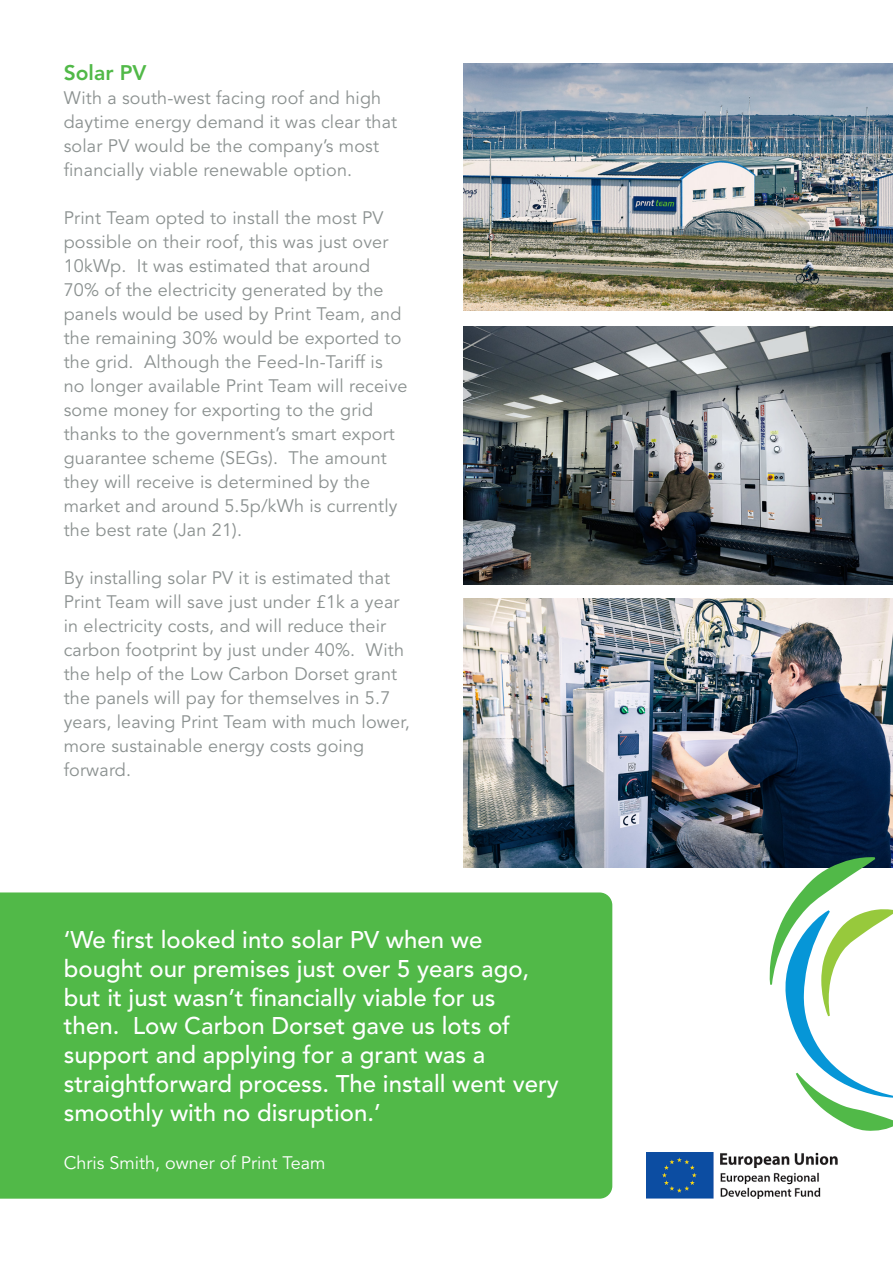
<style>
.page{position:relative;width:893px;height:1263px;background:#fff}
.page>*{position:absolute;margin:0;border:0;box-sizing:border-box;transform-origin:0 0}
.t1{font:500 24px/28.8px "Avenir LT Std";color:#fff}
.t2{font:800 21px "Avenir LT Std";color:#51b948}
.t3{font:18px/24px "Avenir LT Std";letter-spacing:.01em;color:#8b9190}
.t4{font:18px "Avenir LT Std";color:#fff}
</style>
<div class="page">
<img style="left:463px;top:598px;width:430px;height:269px">
<div style="left:0;top:892px;width:612px;height:307px;background:#51b948"></div>
<img style="left:463px;top:64px;width:430px;height:246px">
<img style="left:646px;top:1152px;width:192px;height:47px">
<svg style="left:770px;top:857px;width:123px;height:274px"></svg>
<img style="left:463px;top:326px;width:430px;height:258px">
<p class="t2" style="left:64px;top:60px;width:84px">Solar PV</p>
<p class="t3" style="left:64px;top:86px;width:335px">With a south-west facing roof and high daytime energy demand it was clear that solar PV would be the company’s most financially viable renewable option.</p>
<p class="t3" style="left:64px;top:206px;width:345px">Print Team opted to install the most PV possible on their roof, this was just over 10kWp. It was estimated that around 70% of the electricity generated by the panels would be used by Print Team, and the remaining 30% would be exported to the grid. Although the Feed-In-Tariff is no longer available Print Team will receive some money for exporting to the grid thanks to the government’s smart export guarantee scheme (SEGs). The amount they will receive is determined by the market and around 5.5p/kWh is currently the best rate (Jan 21).</p>
<p class="t3" style="left:64px;top:566px;width:348px">By installing solar PV it is estimated that Print Team will save just under £1k a year in electricity costs, and will reduce their carbon footprint by just under 40%. With the help of the Low Carbon Dorset grant the panels will pay for themselves in 5.7 years, leaving Print Team with much lower, more sustainable energy costs going forward.</p>
<p class="t1" style="left:64px;top:926px;width:497px">‘We first looked into solar PV when we bought our premises just over 5 years ago, but it just wasn’t financially viable for us<br>then. Low Carbon Dorset gave us lots of support and applying for a grant was a straightforward process. The install went very smoothly with no disruption.’</p>
<p class="t4" style="left:64px;top:1153px;width:263px">Chris Smith, owner of Print Team</p>
</div>
